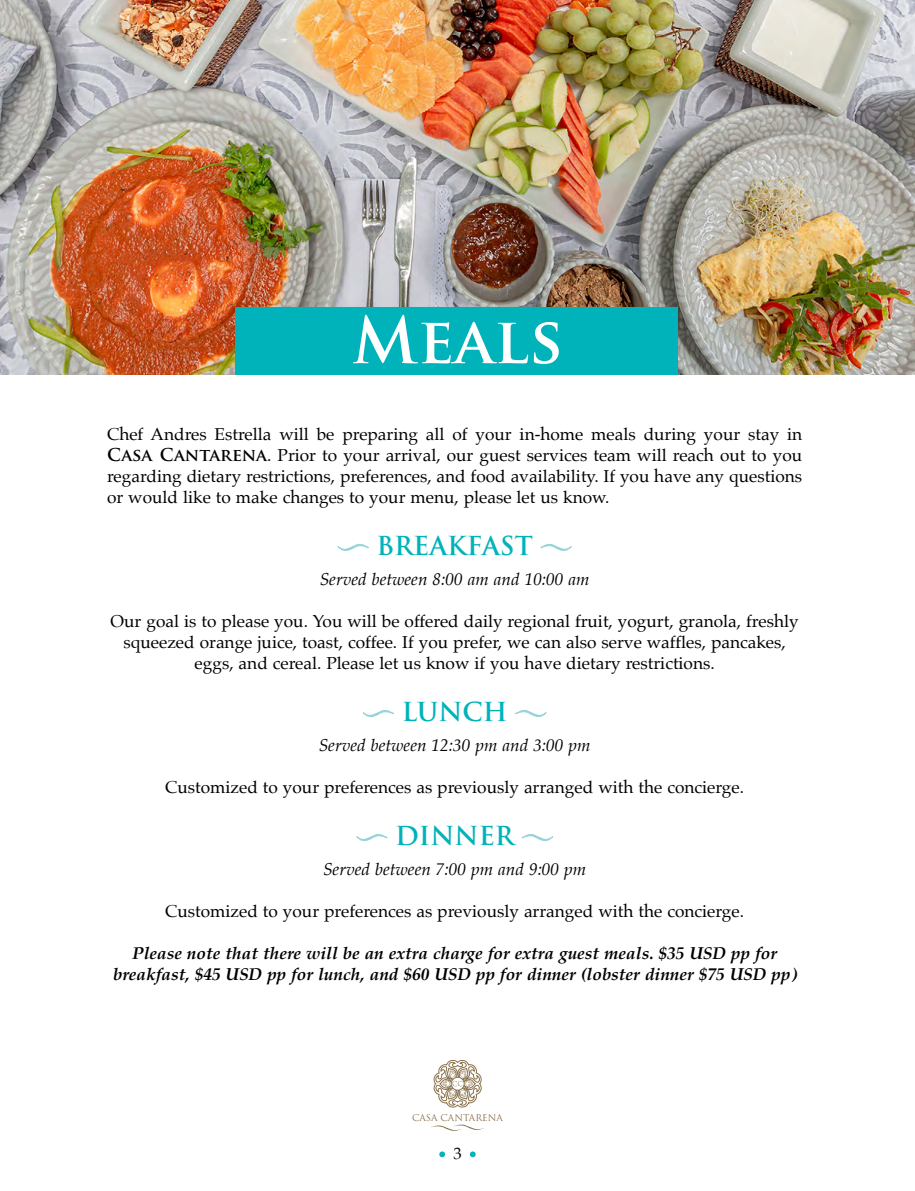
<style>
.page{position:relative;width:915px;height:1191px;background:#fff}
.page>*{position:absolute;margin:0;border:0;box-sizing:border-box;transform-origin:0 0}
.t1{font:700 63px "Trajan Pro";color:#fff}
.t2{font:700 25.5px "Trajan Pro";color:#00b3ba}
.t3{font:17.25px/21px "Palatino";color:#000;text-align:justify}
.t4{font:italic 700 17.25px/21px "Palatino";color:#000;text-align:center}
.t5{font:italic 17.25px "Palatino";color:#000}
.t6{font:16.5px "Palatino";color:#000}
.t7{font:9.15px "Trajan Pro";color:#8a724b}
.s1{font-family:"Trajan Pro";font-weight:700}
</style>
<div class="page">
<svg style="left:439px;top:1151px;width:6px;height:6px"></svg>
<svg style="left:469px;top:1151px;width:6px;height:6px"></svg>
<svg style="left:431px;top:1124px;width:53px;height:7px"></svg>
<svg style="left:433px;top:1060px;width:48px;height:47px"></svg>
<img style="left:0;top:0;width:914px;height:374px">
<svg style="left:337px;top:543px;width:32px;height:8px"></svg>
<svg style="left:540px;top:543px;width:32px;height:8px"></svg>
<svg style="left:363px;top:710px;width:31px;height:7px"></svg>
<svg style="left:515px;top:710px;width:31px;height:7px"></svg>
<svg style="left:356px;top:834px;width:32px;height:7px"></svg>
<svg style="left:521px;top:834px;width:32px;height:7px"></svg>
<div style="left:235px;top:307px;width:442px;height:67px;background:#00b3ba"></div>
<h1 class="t1" style="left:352px;top:301px;width:212px">Meals</h1>
<p class="t3" style="left:107px;top:423px;width:696px">Chef Andres Estrella will be preparing all of your in-home meals during your stay in <span class="s1">Casa Cantarena</span>. Prior to your arrival, our guest services team will reach out to you regarding dietary restrictions, preferences, and food availability. If you have any questions or would like to make changes to your menu, please let us know.</p>
<h2 class="t2" style="left:376px;top:530px;width:158px">BREAKFAST</h2>
<p class="t5" style="left:319px;top:564px;width:271px">Served between 8:00 am and 10:00 am</p>
<p class="t3" style="left:111px;top:610px;width:689px;text-align:center">Our goal is to please you. You will be offered daily regional fruit, yogurt, granola, freshly squeezed orange juice, toast, coffee. If you prefer, we can also serve waffles, pancakes, eggs, and cereal. Please let us know if you have dietary restrictions.</p>
<h2 class="t2" style="left:401px;top:696px;width:107px">LUNCH</h2>
<p class="t5" style="left:318px;top:730px;width:273px">Served between 12:30 pm and 3:00 pm</p>
<p class="t3" style="left:165px;top:776px;width:580px">Customized to your preferences as previously arranged with the concierge.</p>
<h2 class="t2" style="left:395px;top:820px;width:120px">DINNER</h2>
<p class="t5" style="left:323px;top:854px;width:264px">Served between 7:00 pm and 9:00 pm</p>
<p class="t3" style="left:165px;top:900px;width:580px">Customized to your preferences as previously arranged with the concierge.</p>
<p class="t4" style="left:113px;top:942px;width:684px">Please note that there will be an extra charge for extra guest meals. $35 USD pp for breakfast, $45 USD pp for lunch, and $60 USD pp for dinner (lobster dinner $75 USD pp)</p>
<p class="t7" style="left:412px;top:1112px;width:92px">CASA CANTARENA</p>
<p class="t6" style="left:453px;top:1140px;width:10px">3</p>
</div>
